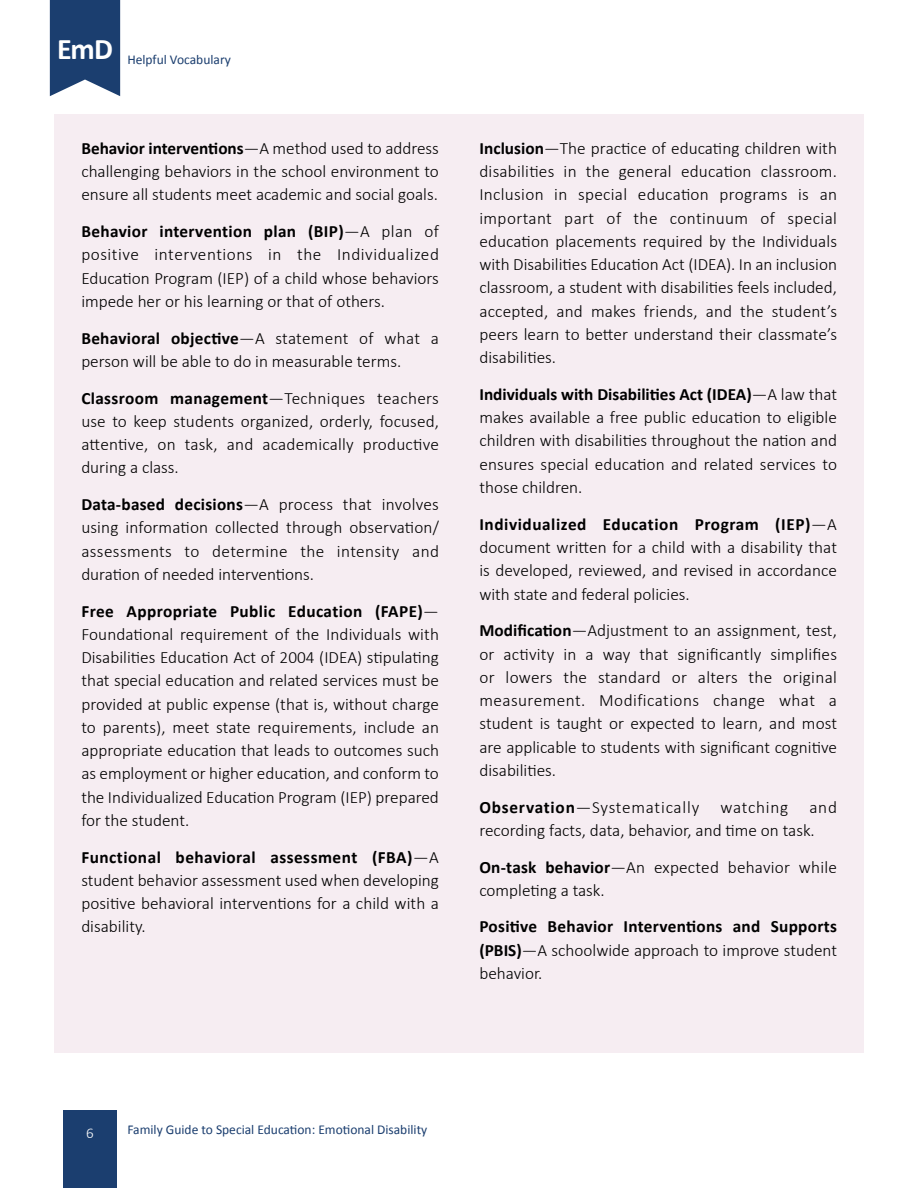
<style>
.page{position:relative;width:918px;height:1188px;background:#fff}
.page>*{position:absolute;margin:0;border:0;box-sizing:border-box;transform-origin:0 0}
.t1{font:700 30px "Calibri";color:#fff}
.t2{font:300 17.25px/23.2px "Calibri";color:#000;text-align:justify}
.t3{font:700 17.25px/23.2px "Calibri";letter-spacing:.015em;color:#000;text-align:justify}
.t4{font:300 15px "Calibri";color:#fff}
.t5{font:13.5px "Calibri";color:#1b3e6f}
.s1{font-weight:700}
.s2{font-weight:300}
</style>
<div class="page">
<div style="left:54px;top:114px;width:810px;height:938px;background:#f6edf2"></div>
<svg style="left:50px;top:0;width:70px;height:96px;background:#2e4e7b"></svg>
<div style="left:63px;top:1111px;width:54px;height:77px;background:#1b3e6f"></div>
<h1 class="t1" style="left:57px;top:28px;width:57px">EmD</h1>
<p class="t5" style="left:127px;top:50px;width:105px">Helpful Vocabulary</p>
<p class="t2" style="left:81px;top:136px;width:359px"><span class="s1">Behavior interventions</span>—A method used to address challenging behaviors in the school environment to ensure all students meet academic and social goals.</p>
<p class="t2" style="left:81px;top:220px;width:359px"><span class="s1">Behavior intervention plan (BIP)</span>—A plan of positive interventions in the Individualized Education Program (IEP) of a child whose behaviors impede her or his learning or that of others.</p>
<p class="t2" style="left:81px;top:326px;width:359px"><span class="s1">Behavioral objective</span>—A statement of what a person will be able to do in measurable terms.</p>
<p class="t2" style="left:81px;top:386px;width:359px"><span class="s1">Classroom management</span>—Techniques teachers use to keep students organized, orderly, focused, attentive, on task, and academically productive during a class.</p>
<p class="t2" style="left:81px;top:493px;width:359px"><span class="s1">Data-based decisions</span>—A process that involves using information collected through observation/ assessments to determine the intensity and duration of needed interventions.</p>
<p class="t2" style="left:81px;top:599px;width:359px"><span class="s1">Free Appropriate Public Education (FAPE)</span>— Foundational requirement of the Individuals with Disabilities Education Act of 2004 (IDEA) stipulating that special education and related services must be provided at public expense (that is, without charge to parents), meet state requirements, include an appropriate education that leads to outcomes such as employment or higher education, and conform to the Individualized Education Program (IEP) prepared for the student.</p>
<p class="t2" style="left:81px;top:845px;width:359px"><span class="s1">Functional behavioral assessment (FBA)</span>—A student behavior assessment used when developing positive behavioral interventions for a child with a disability.</p>
<p class="t2" style="left:479px;top:136px;width:359px"><span class="s1">Inclusion</span>—The practice of educating children with disabilities in the general education classroom.<br>Inclusion in special education programs is an important part of the continuum of special education placements required by the Individuals with Disabilities Education Act (IDEA). In an inclusion classroom, a student with disabilities feels included, accepted, and makes friends, and the student’s peers learn to better understand their classmate’s disabilities.</p>
<p class="t2" style="left:479px;top:382px;width:359px"><span class="s1">Individuals with Disabilities Act (IDEA)</span>—A law that makes available a free public education to eligible children with disabilities throughout the nation and ensures special education and related services to those children.</p>
<p class="t2" style="left:479px;top:512px;width:359px"><span class="s1">Individualized Education Program (IEP)</span>—A document written for a child with a disability that is developed, reviewed, and revised in accordance with state and federal policies.</p>
<p class="t2" style="left:479px;top:619px;width:359px"><span class="s1">Modification</span>—Adjustment to an assignment, test, or activity in a way that significantly simplifies or lowers the standard or alters the original measurement. Modifications change what a student is taught or expected to learn, and most are applicable to students with significant cognitive disabilities.</p>
<p class="t2" style="left:479px;top:795px;width:359px"><span class="s1">Observation</span>—Systematically watching and recording facts, data, behavior, and time on task.</p>
<p class="t2" style="left:479px;top:855px;width:359px"><span class="s1">On-task behavior</span>—An expected behavior while completing a task.</p>
<p class="t3" style="left:479px;top:915px;width:359px">Positive Behavior Interventions and Supports (PBIS)<span class="s2">—A schoolwide approach to improve student behavior.</span></p>
<p class="t4" style="left:86px;top:1124px;width:9px">6</p>
<p class="t5" style="left:127px;top:1121px;width:301px">Family Guide to Special Education: Emotional Disability</p>
</div>
